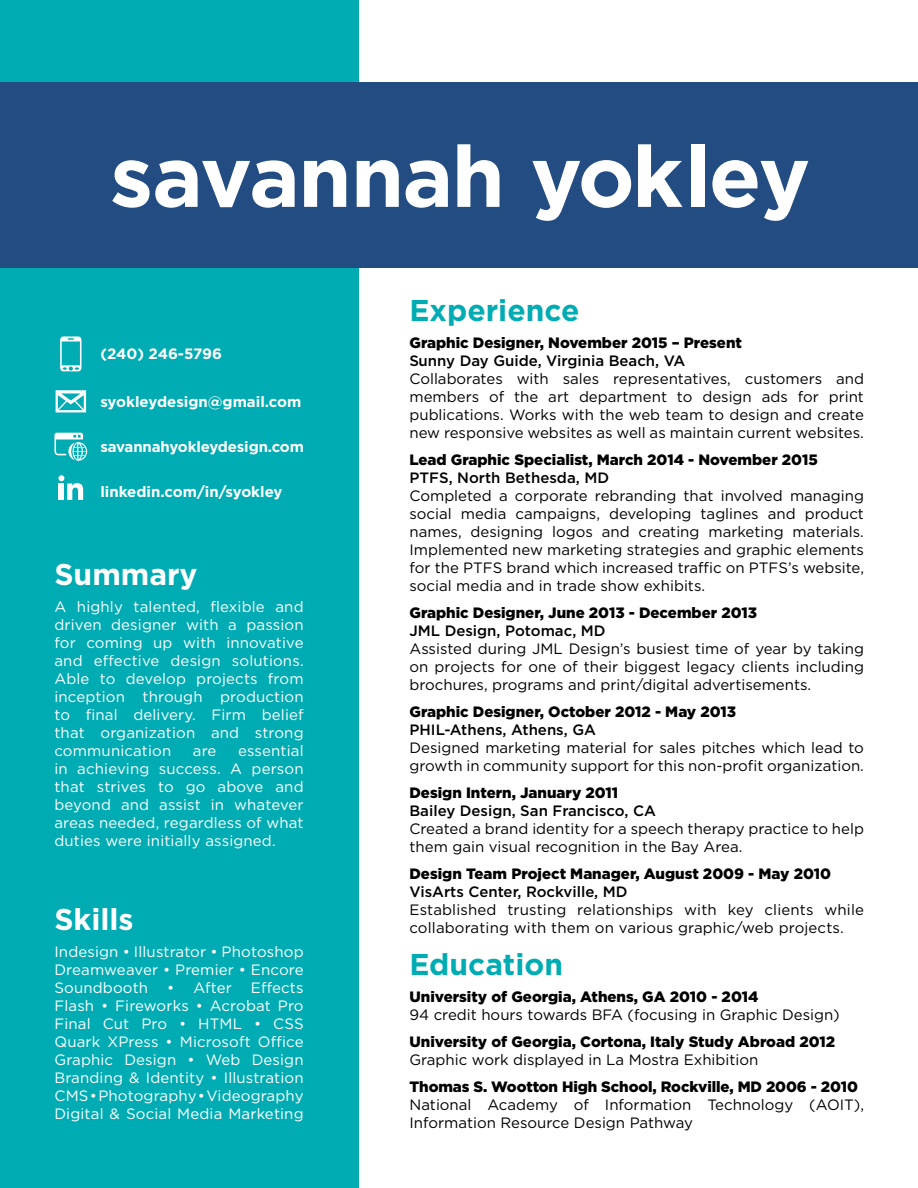
<style>
.page{position:relative;width:918px;height:1188px;background:#fff}
.page>*{position:absolute;margin:0;border:0;box-sizing:border-box;transform-origin:0 0}
.t1{font:700 85.8px "Gotham";letter-spacing:-.02em;color:#fff}
.t2{font:700 30px "Gotham";color:#00acb3}
.t3{font:700 30px "Gotham";color:#fff}
.t4{font:15px/18px "Gotham";color:#000}
.t5{font:15px/18px "Gotham";letter-spacing:.01em;color:#fff;text-align:justify}
.t6{font:900 15px "Gotham";color:#000}
.t7{font:500 15px "Gotham";color:#000}
.t8{font:700 15px "Gotham";letter-spacing:-.01em;color:#fff}
</style>
<div class="page">
<div style="left:0;top:0;width:358px;height:1188px;background:#00acb3"></div>
<div style="left:0;top:83px;width:918px;height:185px;background:#234d82"></div>
<svg style="left:54px;top:433px;width:33px;height:28px"></svg>
<svg style="left:56px;top:390px;width:30px;height:22px"></svg>
<svg style="left:60px;top:336px;width:22px;height:35px"></svg>
<svg style="left:58px;top:475px;width:25px;height:25px"></svg>
<h1 class="t1" style="left:110px;top:127px;width:702px">savannah yokley</h1>
<p class="t8" style="left:100px;top:345px;width:123px">(240) 246-5796</p>
<p class="t8" style="left:100px;top:393px;width:203px">syokleydesign@gmail.com</p>
<p class="t8" style="left:100px;top:438px;width:205px">savannahyokleydesign.com</p>
<p class="t8" style="left:100px;top:483px;width:184px">linkedin.com/in/syokley</p>
<h2 class="t3" style="left:54px;top:557px;width:145px">Summary</h2>
<p class="t5" style="left:54px;top:597px;width:251px">A highly talented, flexible and driven designer with a passion for coming up with innovative and effective design solutions.<br>Able to develop projects from inception through production to final delivery. Firm belief that organization and strong communication</p>
<p class="t5" style="left:54px;top:741px;width:251px;text-indent:184px">essential in achieving success. A person that strives to go above and beyond and assist in whatever areas needed, regardless of what duties were initially assigned.</p>
<p class="t5" style="left:193px;top:741px;width:25px">are</p>
<h2 class="t3" style="left:54px;top:902px;width:81px">Skills</h2>
<p class="t5" style="left:54px;top:943px;width:251px">Indesign • Illustrator • Photoshop Dreamweaver • Premier • Encore Soundbooth</p>
<p class="t5" style="left:54px;top:979px;width:251px;text-indent:196px">Effects Flash • Fireworks • Acrobat Pro Final Cut Pro • HTML • CSS Quark XPress • Microsoft Office Graphic Design • Web Design Branding &amp; Identity • Illustration CMS • Photography • Videography Digital &amp; Social Media Marketing</p>
<p class="t5" style="left:167px;top:979px;width:66px">• After</p>
<h2 class="t2" style="left:409px;top:293px;width:172px">Experience</h2>
<p class="t6" style="left:409px;top:334px;width:334px">Graphic Designer, November 2015 – Present</p>
<p class="t7" style="left:409px;top:352px;width:277px">Sunny Day Guide, Virginia Beach, VA</p>
<p class="t4" style="left:409px;top:369px;width:456px;text-align:justify">Collaborates with sales representatives, customers and members of the art department to design ads for print publications. Works with the web team to design and create new responsive websites as well as maintain current websites.</p>
<p class="t6" style="left:409px;top:451px;width:410px">Lead Graphic Specialist, March 2014 - November 2015</p>
<p class="t7" style="left:409px;top:469px;width:201px">PTFS, North Bethesda, MD</p>
<p class="t4" style="left:409px;top:486px;width:456px;text-align:justify">Completed a corporate rebranding that involved managing social media campaigns, developing taglines and product names, designing logos and creating marketing materials.<br>Implemented new marketing strategies and graphic elements for the PTFS brand which increased traffic on PTFS’s website, social media and in trade show exhibits.</p>
<p class="t6" style="left:409px;top:604px;width:349px">Graphic Designer, June 2013 - December 2013</p>
<p class="t7" style="left:409px;top:622px;width:198px">JML Design, Potomac, MD</p>
<p class="t4" style="left:409px;top:639px;width:456px;text-align:justify">Assisted during JML Design’s busiest time of year by taking on projects for one of their biggest legacy clients including brochures, programs and print/digital advertisements.</p>
<p class="t6" style="left:409px;top:703px;width:328px">Graphic Designer, October 2012 - May 2013</p>
<p class="t7" style="left:409px;top:721px;width:188px">PHIL-Athens, Athens, GA</p>
<p class="t4" style="left:409px;top:738px;width:456px">Designed marketing material for sales pitches which lead to growth in community support for this non-profit organization.</p>
<p class="t6" style="left:409px;top:784px;width:210px">Design Intern, January 2011</p>
<p class="t7" style="left:409px;top:802px;width:248px">Bailey Design, San Francisco, CA</p>
<p class="t4" style="left:409px;top:819px;width:456px">Created a brand identity for a speech therapy practice to help them gain visual recognition in the Bay Area.</p>
<p class="t6" style="left:409px;top:865px;width:423px">Design Team Project Manager, August 2009 - May 2010</p>
<p class="t7" style="left:409px;top:883px;width:220px">VisArts Center, Rockville, MD</p>
<p class="t4" style="left:409px;top:900px;width:456px">Established trusting relationships with key clients while collaborating with them on various graphic/web projects.</p>
<h2 class="t2" style="left:409px;top:947px;width:155px">Education</h2>
<p class="t6" style="left:409px;top:988px;width:350px">University of Georgia, Athens, GA 2010 - 2014</p>
<p class="t4" style="left:409px;top:1005px;width:432px">94 credit hours towards BFA (focusing in Graphic Design)</p>
<p class="t6" style="left:409px;top:1033px;width:427px">University of Georgia, Cortona, Italy Study Abroad 2012</p>
<p class="t4" style="left:409px;top:1050px;width:350px">Graphic work displayed in La Mostra Exhibition</p>
<p class="t6" style="left:409px;top:1078px;width:450px">Thomas S. Wootton High School, Rockville, MD 2006 - 2010</p>
<p class="t4" style="left:409px;top:1095px;width:456px">National Academy of Information Technology (AOIT),<br>Information Resource Design Pathway</p>
</div>
